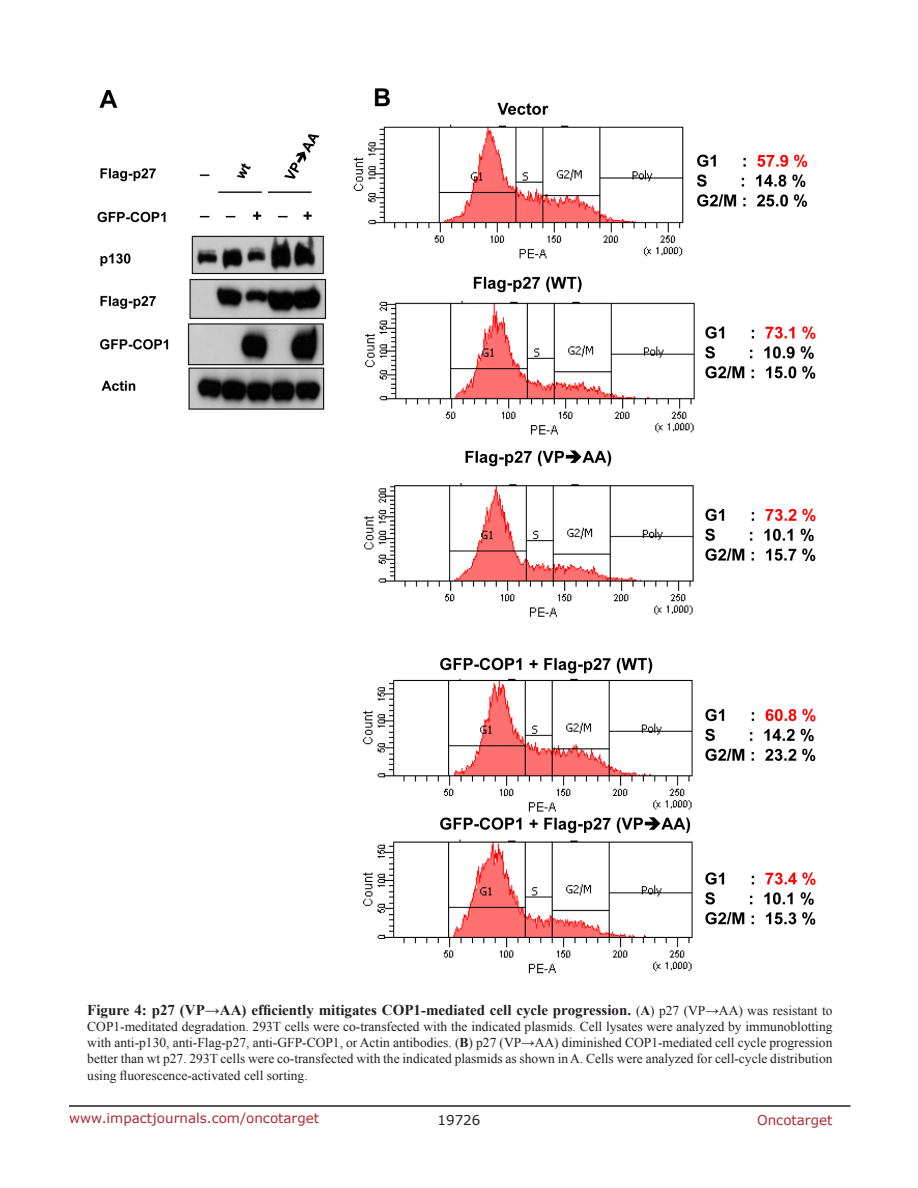
<style>
.page{position:relative;width:918px;height:1188px;background:#fff}
.page>*{position:absolute;margin:0;border:0;box-sizing:border-box;transform-origin:0 0}
.FigureText{font:700 15px "Times New Roman";color:#221f22}
.FigureText-2{font:13.5px/16.2px "Times New Roman";color:#221f22;text-align:justify}
.t1{font:13.5px "Verdana";color:#ac2b31}
.t2{font:13.5px "Verdana";color:#221f22}
.s1{font-weight:400;font-size:13.5px}
.s2{font-size:13.5px}
.s3{font-weight:700}
</style>
<div class="page">
<hr style="left:69px;top:1105px;width:781px;height:2px;background:#231f20">
<img style="left:97px;top:88px;width:719px;height:886px">
<p class="FigureText" style="left:87px;top:999px;width:747px">Figure 4: p27 (VP→AA) efficiently mitigates COP1-mediated cell cycle progression. <span class="s1">(</span><span class="s2">A</span><span class="s1">) p27 (VP→AA) was resistant to</span></p>
<p class="FigureText-2" style="left:87px;top:1018px;width:747px">COP1-meditated degradation. 293T cells were co-transfected with the indicated plasmids. Cell lysates were analyzed by immunoblotting with anti-p130, anti-Flag-p27, anti-GFP-COP1, or Actin antibodies. (<span class="s3">B</span>) p27 (VP→AA) diminished COP1-mediated cell cycle progression better than wt p27. 293T cells were co-transfected with the indicated plasmids as shown in A. Cells were analyzed for cell-cycle distribution using fluorescence-activated cell sorting.</p>
<p class="t1" style="left:69px;top:1109px;width:252px">www.impactjournals.com/oncotarget</p>
<p class="t2" style="left:438px;top:1111px;width:44px">19726</p>
<p class="t1" style="left:757px;top:1111px;width:77px">Oncotarget</p>
</div>
